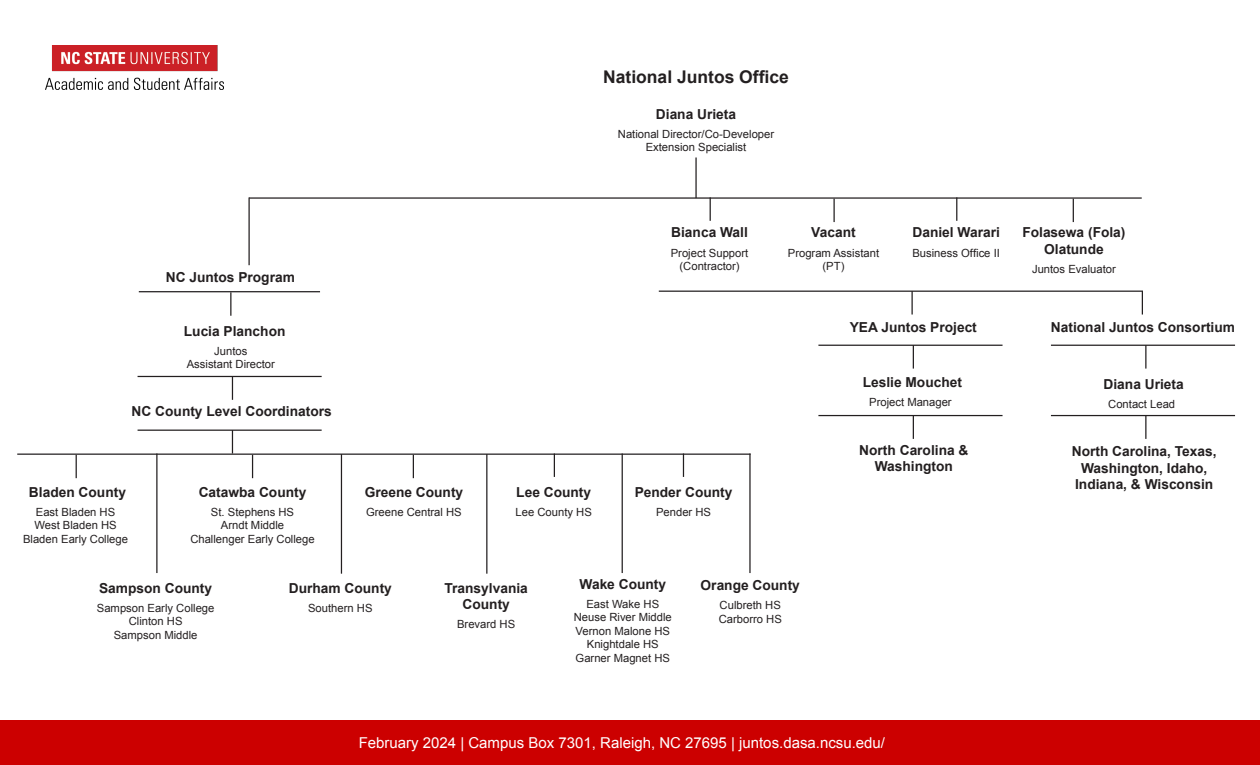
<style>
.page{position:relative;width:1260px;height:765px;background:#fff}
.page>*{position:absolute;margin:0;border:0;box-sizing:border-box;transform-origin:0 0}
.headings{font:700 17.5px "Arial";color:#231f20}
.t1{font:15px "Arial";color:#fff}
.names_titles{font:700 13.75px/16.5px "Arial";color:#231f20;text-align:center}
.body{font:11.25px "Arial";color:#231f20}
</style>
<div class="page">
<img style="left:45px;top:45px;width:178px;height:45px">
<div style="left:0;top:720px;width:1260px;height:45px;background:#c00"></div>
<hr style="left:695px;top:158px;width:2px;height:40px;background:#231f20">
<hr style="left:249px;top:197px;width:893px;height:2px;background:#231f20">
<svg style="left:710px;top:197px;width:1px;height:24px"></svg>
<hr style="left:833px;top:199px;width:2px;height:23px;background:#231f20">
<svg style="left:956px;top:197px;width:1px;height:24px"></svg>
<svg style="left:1073px;top:199px;width:1px;height:23px"></svg>
<hr style="left:911px;top:291px;width:2px;height:24px;background:#231f20">
<hr style="left:659px;top:291px;width:484px;height:1px;background:#231f20">
<svg style="left:1145px;top:346px;width:1px;height:23px"></svg>
<hr style="left:1051px;top:345px;width:184px;height:1px;background:#231f20">
<hr style="left:248px;top:197px;width:2px;height:68px;background:#231f20">
<svg style="left:232px;top:377px;width:1px;height:23px"></svg>
<hr style="left:138px;top:376px;width:184px;height:1px;background:#231f20">
<svg style="left:1142px;top:292px;width:1px;height:23px"></svg>
<svg style="left:913px;top:346px;width:1px;height:23px"></svg>
<hr style="left:818px;top:345px;width:185px;height:1px;background:#231f20">
<svg style="left:232px;top:431px;width:1px;height:23px"></svg>
<hr style="left:138px;top:430px;width:184px;height:1px;background:#231f20">
<hr style="left:17px;top:454px;width:734px;height:1px;background:#231f20">
<svg style="left:76px;top:455px;width:1px;height:23px"></svg>
<svg style="left:252px;top:455px;width:1px;height:23px"></svg>
<svg style="left:413px;top:455px;width:1px;height:23px"></svg>
<svg style="left:554px;top:455px;width:1px;height:22px"></svg>
<hr style="left:156px;top:454px;width:2px;height:119px;background:#231f20">
<hr style="left:341px;top:454px;width:1px;height:120px;background:#231f20">
<hr style="left:486px;top:454px;width:1px;height:120px;background:#231f20">
<hr style="left:622px;top:454px;width:1px;height:119px;background:#231f20">
<svg style="left:230px;top:292px;width:1px;height:24px"></svg>
<hr style="left:139px;top:291px;width:181px;height:1px;background:#231f20">
<svg style="left:913px;top:416px;width:1px;height:23px"></svg>
<hr style="left:818px;top:415px;width:185px;height:1px;background:#231f20">
<svg style="left:1145px;top:416px;width:1px;height:23px"></svg>
<hr style="left:1051px;top:415px;width:184px;height:1px;background:#231f20">
<svg style="left:683px;top:455px;width:1px;height:22px"></svg>
<hr style="left:749px;top:454px;width:2px;height:119px;background:#231f20">
<p class="names_titles" style="left:166px;top:270px;width:131px">NC Juntos Program</p>
<p class="headings" style="left:603px;top:65px;width:187px">National Juntos Office</p>
<p class="names_titles" style="left:656px;top:106px;width:82px">Diana Urieta</p>
<p class="body" style="left:618px;top:127px;width:158px">National Director/Co-Developer</p>
<p class="body" style="left:646px;top:140px;width:102px">Extension Specialist</p>
<p class="names_titles" style="left:671px;top:225px;width:78px">Bianca Wall</p>
<p class="body" style="left:671px;top:245px;width:79px">Project Support</p>
<p class="body" style="left:680px;top:259px;width:62px">(Contractor)</p>
<p class="names_titles" style="left:811px;top:225px;width:46px">Vacant</p>
<p class="body" style="left:788px;top:245px;width:93px">Program Assistant</p>
<p class="body" style="left:823px;top:259px;width:23px">(PT)</p>
<p class="names_titles" style="left:913px;top:225px;width:89px">Daniel Warari</p>
<p class="body" style="left:912px;top:245px;width:89px">Business Office II</p>
<p class="names_titles" style="left:1022px;top:225px;width:105px">Folasewa (Fola)<br>Olatunde</p>
<p class="body" style="left:1032px;top:262px;width:85px">Juntos Evaluator</p>
<p class="names_titles" style="left:184px;top:323px;width:103px">Lucia Planchon</p>
<p class="names_titles" style="left:1051px;top:319px;width:186px">National Juntos Consortium</p>
<p class="body" style="left:214px;top:343px;width:35px">Juntos</p>
<p class="body" style="left:187px;top:357px;width:90px">Assistant Director</p>
<p class="names_titles" style="left:132px;top:404px;width:202px">NC County Level Coordinators</p>
<p class="names_titles" style="left:850px;top:319px;width:129px">YEA Juntos Project</p>
<p class="names_titles" style="left:863px;top:374px;width:101px">Leslie Mouchet</p>
<p class="body" style="left:869px;top:395px;width:84px">Project Manager</p>
<p class="names_titles" style="left:859px;top:442px;width:111px">North Carolina &amp;<br>Washington</p>
<p class="names_titles" style="left:1104px;top:377px;width:82px">Diana Urieta</p>
<p class="body" style="left:1108px;top:397px;width:68px">Contact Lead</p>
<p class="names_titles" style="left:1072px;top:444px;width:146px">North Carolina, Texas,<br>Washington, Idaho,<br>Indiana, &amp; Wisconsin</p>
<p class="names_titles" style="left:29px;top:484px;width:99px">Bladen County</p>
<p class="body" style="left:36px;top:505px;width:81px">East Bladen HS</p>
<p class="body" style="left:34px;top:518px;width:84px">West Bladen HS</p>
<p class="body" style="left:23px;top:532px;width:107px">Bladen Early College</p>
<p class="names_titles" style="left:199px;top:484px;width:109px">Catawba County</p>
<p class="body" style="left:211px;top:505px;width:85px">St. Stephens HS</p>
<p class="body" style="left:221px;top:518px;width:65px">Arndt Middle</p>
<p class="body" style="left:190px;top:532px;width:126px">Challenger Early College</p>
<p class="names_titles" style="left:365px;top:484px;width:100px">Greene County</p>
<p class="body" style="left:366px;top:505px;width:97px">Greene Central HS</p>
<p class="names_titles" style="left:516px;top:484px;width:76px">Lee County</p>
<p class="body" style="left:516px;top:505px;width:78px">Lee County HS</p>
<p class="names_titles" style="left:635px;top:484px;width:99px">Pender County</p>
<p class="body" style="left:656px;top:505px;width:57px">Pender HS</p>
<p class="names_titles" style="left:99px;top:580px;width:115px">Sampson County</p>
<p class="body" style="left:97px;top:600px;width:119px">Sampson Early College</p>
<p class="body" style="left:129px;top:614px;width:55px">Clinton HS</p>
<p class="body" style="left:114px;top:627px;width:85px">Sampson Middle</p>
<p class="names_titles" style="left:289px;top:580px;width:105px">Durham County</p>
<p class="body" style="left:308px;top:600px;width:66px">Southern HS</p>
<p class="names_titles" style="left:445px;top:580px;width:85px">Transylvania<br>County</p>
<p class="body" style="left:457px;top:617px;width:60px">Brevard HS</p>
<p class="names_titles" style="left:580px;top:576px;width:88px">Wake County</p>
<p class="body" style="left:586px;top:597px;width:74px">East Wake HS</p>
<p class="body" style="left:574px;top:610px;width:100px">Neuse River Middle</p>
<p class="body" style="left:576px;top:624px;width:96px">Vernon Malone HS</p>
<p class="body" style="left:587px;top:637px;width:73px">Knightdale HS</p>
<p class="body" style="left:576px;top:651px;width:96px">Garner Magnet HS</p>
<p class="names_titles" style="left:701px;top:578px;width:101px">Orange County</p>
<p class="body" style="left:720px;top:598px;width:63px">Culbreth HS</p>
<p class="body" style="left:719px;top:611px;width:65px">Carborro HS</p>
<p class="t1" style="left:359px;top:733px;width:528px">February 2024 | Campus Box 7301, Raleigh, NC 27695 | juntos.dasa.ncsu.edu/</p>
</div>
